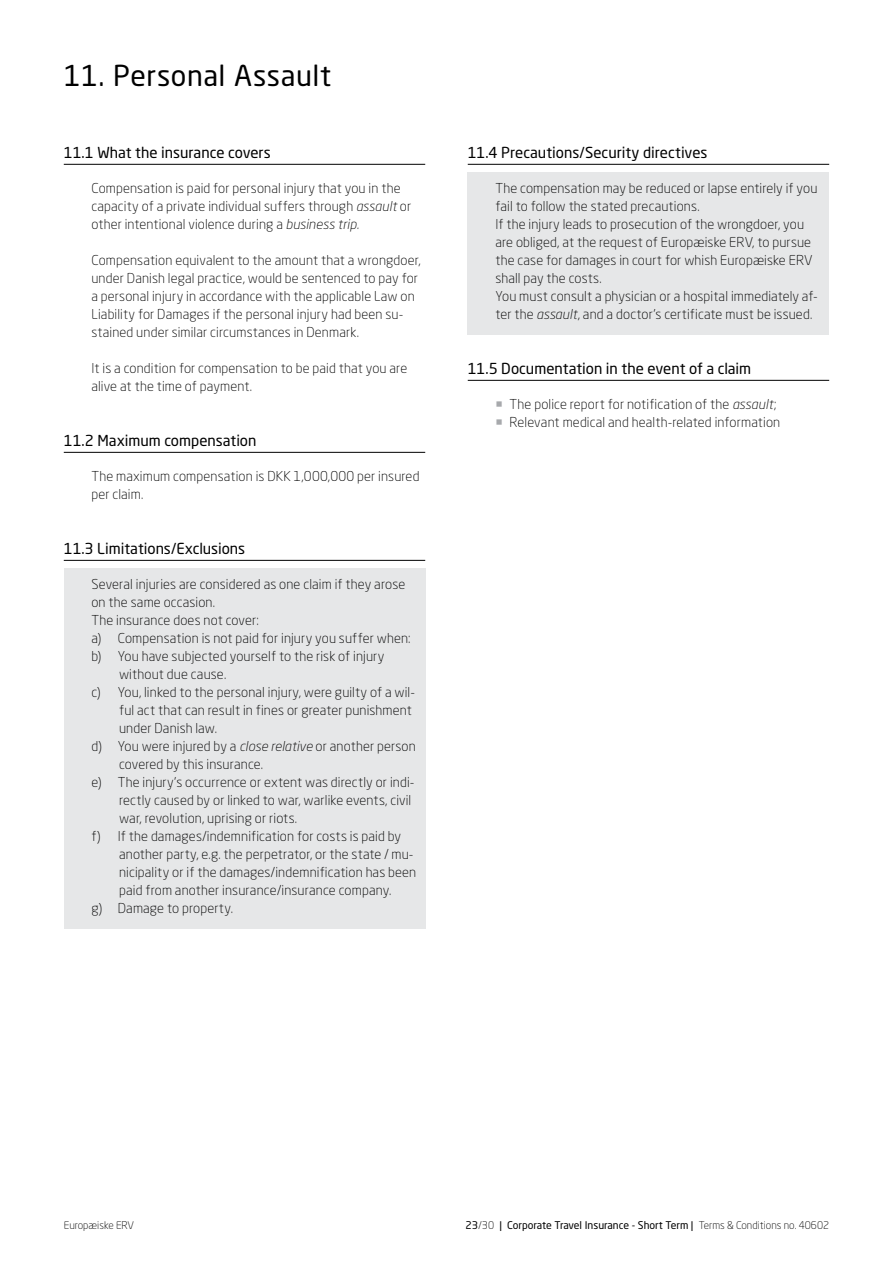
<style>
.page{position:relative;width:893px;height:1263px;background:#fff}
.page>*{position:absolute;margin:0;border:0;box-sizing:border-box;transform-origin:0 0}
.t1{font:28.5px "Neo Sans W1 G";letter-spacing:.02em;color:#000}
.t2{font:15px "Neo Sans W1 G";color:#000}
.t3{font:300 13.5px/18px "Neo Sans W1 G";letter-spacing:.01em;color:#000}
.t4{font:10.5px "Neo Sans W1 G";color:#000}
.t5{font:300 10.5px "Neo Sans W1 G";color:#000}
.s1{font-family:"Neo Sans Pro";font-style:italic}
.s2{color:#a7a9ac}
.s3{font-weight:300}
</style>
<div class="page">
<div style="left:468px;top:173px;width:361px;height:162px;background:#e6e7e8"></div>
<div style="left:64px;top:569px;width:361px;height:360px;background:#e6e7e8"></div>
<hr style="left:64px;top:164px;width:361px;height:1px;background:#000">
<hr style="left:64px;top:452px;width:361px;height:1px;background:#000">
<hr style="left:64px;top:560px;width:361px;height:1px;background:#000">
<hr style="left:468px;top:164px;width:361px;height:1px;background:#000">
<hr style="left:468px;top:380px;width:361px;height:1px;background:#000">
<h1 class="t1" style="left:64px;top:58px;width:269px">11. Personal Assault</h1>
<p class="t2" style="left:64px;top:143px;width:209px">11.1 What the insurance covers</p>
<p class="t3" style="left:91px;top:178px;width:321px">Compensation is paid for personal injury that you in the capacity of a private individual suffers through <span class="s1">assault</span> or other intentional violence during a <span class="s1">business trip.</span></p>
<p class="t3" style="left:91px;top:250px;width:331px">Compensation equivalent to the amount that a wrongdoer, under Danish legal practice, would be sentenced to pay for a personal injury in accordance with the applicable Law on Liability for Damages if the personal injury had been su&shy;stained under similar circumstances in Denmark.</p>
<p class="t3" style="left:91px;top:358px;width:317px">It is a condition for compensation to be paid that you are alive at the time of payment.</p>
<p class="t2" style="left:64px;top:431px;width:194px">11.2 Maximum compensation</p>
<p class="t3" style="left:91px;top:466px;width:330px">The maximum compensation is DKK 1,000,000 per insured per claim.</p>
<p class="t2" style="left:64px;top:539px;width:183px">11.3 Limitations/Exclusions</p>
<p class="t3" style="left:91px;top:574px;width:315px">Several injuries are considered as one claim if they arose</p>
<p class="t3" style="left:91px;top:592px;width:125px">on the same occasion.</p>
<p class="t3" style="left:91px;top:610px;width:169px">The insurance does not cover:</p>
<p class="t3" style="left:91px;top:628px;width:321px">a) Compensation is not paid for injury you suffer when:</p>
<p class="t3" style="left:91px;top:646px;width:294px">b) You have subjected yourself to the risk of injury</p>
<p class="t3" style="left:119px;top:664px;width:109px">without due cause.</p>
<p class="t3" style="left:91px;top:682px;width:325px">c) You, linked to the personal injury, were guilty of a wil-</p>
<p class="t3" style="left:119px;top:700px;width:294px">ful act that can result in fines or greater punishment</p>
<p class="t3" style="left:119px;top:718px;width:99px">under Danish law.</p>
<p class="t3" style="left:91px;top:736px;width:326px">d) You were injured by a <span class="s1">close relative</span> or another person</p>
<p class="t3" style="left:119px;top:754px;width:146px">covered by this insurance.</p>
<p class="t3" style="left:91px;top:772px;width:325px">e) The injury’s occurrence or extent was directly or indi-</p>
<p class="t3" style="left:119px;top:790px;width:294px">rectly caused by or linked to war, warlike events, civil</p>
<p class="t3" style="left:119px;top:808px;width:180px">war, revolution, uprising or riots.</p>
<p class="t3" style="left:91px;top:826px;width:311px">f) If the damages/indemnification for costs is paid by</p>
<p class="t3" style="left:119px;top:844px;width:296px">another party, e.g. the perpetrator, or the state / mu-</p>
<p class="t3" style="left:119px;top:862px;width:299px">nicipality or if the damages/indemnification has been</p>
<p class="t3" style="left:119px;top:880px;width:274px">paid from another insurance/insurance company.</p>
<p class="t3" style="left:91px;top:898px;width:143px">g) Damage to property.</p>
<p class="t2" style="left:468px;top:143px;width:241px">11.4 Precautions/Security directives</p>
<p class="t3" style="left:495px;top:178px;width:324px">The compensation may be reduced or lapse entirely if you fail to follow the stated precautions.<br>If the injury leads to prosecution of the wrongdoer, you are obliged, at the request of Europæiske ERV, to pursue the case for damages in court for whish Europæiske ERV shall pay the costs.<br>You must consult a physician or a hospital immediately af&shy;ter the <span class="s1">assault</span>, and a doctor's certificate must be issued.</p>
<p class="t2" style="left:468px;top:359px;width:285px">11.5 Documentation in the event of a claim</p>
<p class="t3" style="left:495px;top:394px;width:283px"><span class="s2">○</span> The police report for notification of the <span class="s1">assault</span>;</p>
<p class="t3" style="left:495px;top:412px;width:286px"><span class="s2">○</span> Relevant medical and health-related information</p>
<p class="t5" style="left:64px;top:1219px;width:72px">Europæiske ERV</p>
<p class="t4" style="left:465px;top:1219px;width:365px">23<span class="s3">/30</span> | Corporate Travel Insurance - Short Term | <span class="s3">Terms &amp; Conditions no. 40602</span></p>
</div>
